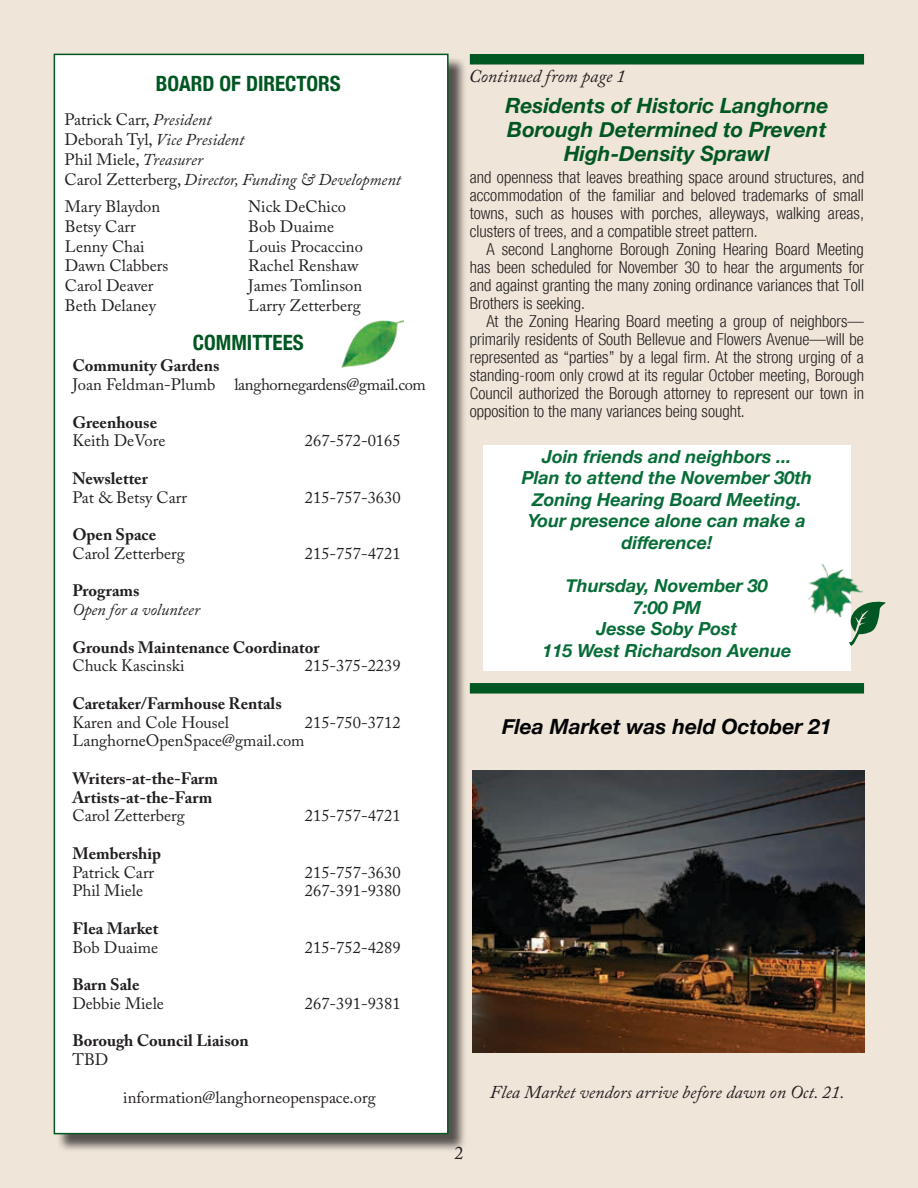
<style>
.page{position:relative;width:918px;height:1188px;background:#efe5d9}
.page>*{position:absolute;margin:0;border:0;box-sizing:border-box;transform-origin:0 0}
.t1{font:italic 700 21px/24px "Helvetica Neue";color:#005721;text-align:center}
.t2{font:700 condensed 21px "Helvetica Neue";color:#005721}
.t3{font:italic 700 21px "Helvetica Neue";color:#020304}
.t4{font:italic 700 18px/21.6px "Helvetica Neue";color:#076d38;text-align:center}
.t5{font:italic 18px "Adobe Caslon Pro";color:#231f20}
.t6{font:18px "Adobe Caslon Pro";color:#231f20}
.t7{font:300 condensed 16.5px/18px "Helvetica Neue";color:#231f20;text-align:justify}
.t8{font:16.5px/19.8px "Adobe Caslon Pro";color:#231f20}
.t9{font:700 16.5px/18.8px "Adobe Caslon Pro";color:#231f20}
.t10{font:italic 16.5px/19.8px "Adobe Caslon Pro";color:#231f20}
.t11{font:16.5px "Adobe Caslon Pro";letter-spacing:-.02em;color:#231f20}
.s1{font-style:normal}
</style>
<div class="page">
<div style="left:483px;top:445px;width:368px;height:226px;background:#fff"></div>
<div style="left:56px;top:56px;width:411px;height:1097px;background:#231f20;opacity:.75"></div>
<div style="left:54px;top:54px;width:395px;height:1080px;background:#fff;border:2px solid #005721"></div>
<div style="left:470px;top:54px;width:394px;height:10px;background:#005721"></div>
<img style="left:341px;top:320px;width:62px;height:48px">
<img style="left:808px;top:563px;width:55px;height:55px">
<svg style="left:844px;top:599px;width:42px;height:47px"></svg>
<div style="left:470px;top:683px;width:394px;height:11px;background:#005721"></div>
<img style="left:473px;top:771px;width:391px;height:282px">
<p class="t2" style="left:156px;top:66px;width:187px">BOARD OF DIRECTORS</p>
<p class="t10" style="left:65px;top:110px;width:338px"><span class="s1">Patrick Carr,</span> President<br><span class="s1">Deborah Tyl,</span> Vice President<br><span class="s1">Phil Miele,</span> Treasurer<br><span class="s1">Carol Zetterberg,</span> Director, Funding &amp; Development</p>
<p class="t8" style="left:65px;top:196px;width:105px">Mary Blaydon<br>Betsy Carr<br>Lenny Chai<br>Dawn Clabbers<br>Carol Deaver<br>Beth Delaney</p>
<p class="t8" style="left:248px;top:196px;width:116px">Nick DeChico<br>Bob Duaime<br>Louis Procaccino<br>Rachel Renshaw<br>James Tomlinson<br>Larry Zetterberg</p>
<p class="t2" style="left:193px;top:325px;width:112px">COMMITTEES</p>
<p class="t9" style="left:72px;top:356px;width:149px">Community Gardens</p>
<p class="t11" style="left:72px;top:375px;width:355px">Joan Feldman-Plumb langhornegardens@gmail.com</p>
<p class="t9" style="left:72px;top:413px;width:86px">Greenhouse</p>
<p class="t8" style="left:72px;top:431px;width:95px">Keith DeVore</p>
<p class="t8" style="left:305px;top:431px;width:97px">267-572-0165</p>
<p class="t9" style="left:72px;top:469px;width:77px">Newsletter</p>
<p class="t8" style="left:72px;top:487px;width:116px">Pat &amp; Betsy Carr</p>
<p class="t8" style="left:305px;top:487px;width:97px">215-757-3630</p>
<p class="t9" style="left:72px;top:525px;width:85px">Open Space</p>
<p class="t8" style="left:72px;top:543px;width:114px">Carol Zetterberg</p>
<p class="t8" style="left:305px;top:543px;width:97px">215-757-4721</p>
<p class="t9" style="left:72px;top:581px;width:69px">Programs</p>
<p class="t10" style="left:72px;top:600px;width:129px">Open for a volunteer</p>
<p class="t9" style="left:72px;top:638px;width:249px">Grounds Maintenance Coordinator</p>
<p class="t8" style="left:72px;top:656px;width:114px">Chuck Kascinski</p>
<p class="t8" style="left:305px;top:656px;width:97px">215-375-2239</p>
<p class="t9" style="left:72px;top:694px;width:211px">Caretaker/Farmhouse Rentals</p>
<p class="t8" style="left:72px;top:712px;width:158px">Karen and Cole Housel</p>
<p class="t8" style="left:305px;top:712px;width:97px">215-750-3712</p>
<p class="t8" style="left:72px;top:731px;width:234px">LanghorneOpenSpace@gmail.com</p>
<p class="t9" style="left:72px;top:769px;width:147px">Writers-at-the-Farm<br>Artists-at-the-Farm</p>
<p class="t8" style="left:72px;top:806px;width:114px">Carol Zetterberg</p>
<p class="t8" style="left:305px;top:806px;width:97px">215-757-4721</p>
<p class="t9" style="left:72px;top:844px;width:90px">Membership</p>
<p class="t8" style="left:72px;top:862px;width:83px">Patrick Carr</p>
<p class="t8" style="left:305px;top:862px;width:97px">215-757-3630</p>
<p class="t8" style="left:72px;top:881px;width:72px">Phil Miele</p>
<p class="t8" style="left:305px;top:881px;width:97px">267-391-9380</p>
<p class="t9" style="left:72px;top:919px;width:88px">Flea Market</p>
<p class="t8" style="left:72px;top:937px;width:87px">Bob Duaime</p>
<p class="t8" style="left:305px;top:937px;width:97px">215-752-4289</p>
<p class="t9" style="left:72px;top:975px;width:69px">Barn Sale</p>
<p class="t8" style="left:72px;top:993px;width:93px">Debbie Miele</p>
<p class="t8" style="left:305px;top:993px;width:97px">267-391-9381</p>
<p class="t9" style="left:72px;top:1031px;width:178px">Borough Council Liaison</p>
<p class="t8" style="left:72px;top:1050px;width:38px">TBD</p>
<p class="t8" style="left:123px;top:1087px;width:254px">information@langhorneopenspace.org</p>
<p class="t5" style="left:469px;top:65px;width:158px">Continued from page 1</p>
<p class="t1" style="left:505px;top:94px;width:325px">Residents of Historic Langhorne<br>Borough Determined to Prevent<br>High-Density Sprawl</p>
<p class="t7" style="left:470px;top:168px;width:396px">and openness that leaves breathing space around structures, and accommodation of the familiar and beloved trademarks of small towns, such as houses with porches, alleyways, walking areas, clusters of trees, and a compatible street pattern.</p>
<p class="t7" style="left:470px;top:240px;width:396px;text-indent:16px">A second Langhorne Borough Zoning Hearing Board Meeting has been scheduled for November 30 to hear the arguments for and against granting the many zoning ordinance variances that Toll Brothers is seeking.</p>
<p class="t7" style="left:470px;top:312px;width:396px;text-indent:16px">At the Zoning Hearing Board meeting a group of neighbors— primarily residents of South Bellevue and Flowers Avenue—will be represented as “parties” by a legal firm. At the strong urging of a standing-room only crowd at its regular October meeting, Borough Council authorized the Borough attorney to represent our town in opposition to the many variances being sought.</p>
<p class="t4" style="left:522px;top:446px;width:292px">Join friends and neighbors ...<br>Plan to attend the November 30th<br>Zoning Hearing Board Meeting.<br>Your presence alone can make a difference!</p>
<p class="t4" style="left:542px;top:575px;width:251px">Thursday, November 30<br>7:00 PM<br>Jesse Soby Post<br>115 West Richardson Avenue</p>
<p class="t3" style="left:502px;top:710px;width:331px">Flea Market was held October 21</p>
<p class="t6" style="left:455px;top:1139px;width:10px">2</p>
<p class="t6" style="left:454px;top:1142px;width:10px">2</p>
<p class="t5" style="left:490px;top:1081px;width:356px">Flea Market vendors arrive before dawn on Oct. 21.</p>
</div>
